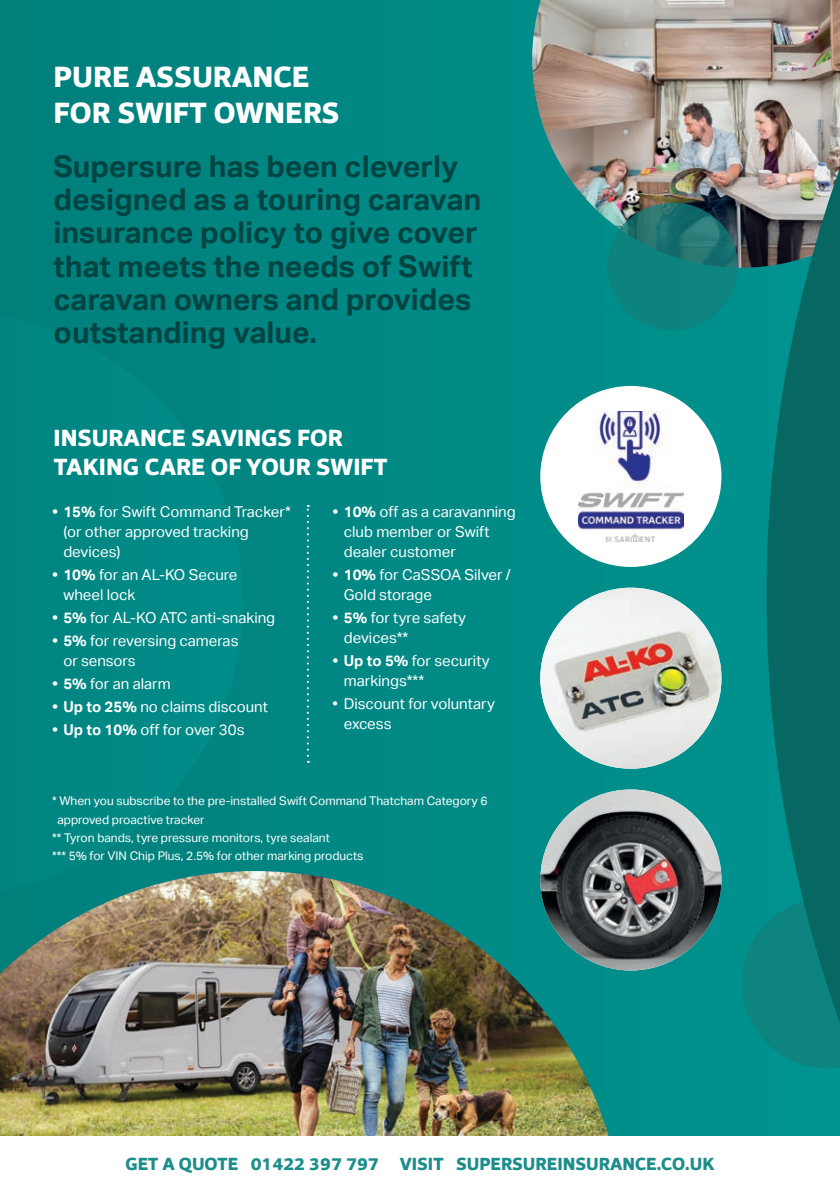
<style>
.page{position:relative;width:840px;height:1191px;background:#fff}
.page>*{position:absolute;margin:0;border:0;box-sizing:border-box;transform-origin:0 0}
.t1{font:700 30px/33px "Aktiv Grotesk";color:#024442}
.t2{font:800 30px/36px "Foro Sans";color:#fff}
.t3{font:800 24px/28.8px "Foro Sans";color:#fff}
.t4{font:800 18px "Foro Sans";color:#1b8d8a}
.t5{font:15px/20px "Aktiv Grotesk";color:#fff}
.t6{font:12px "Aktiv Grotesk";color:#fff}
.s1{font-weight:700}
</style>
<div class="page">
<div style="left:0;top:0;width:839px;height:1191px;background:#008885"></div>
<img style="left:0;top:871px;width:609px;height:265px">
<svg style="left:742px;top:925px;width:24px;height:116px"></svg>
<div style="left:0;top:1136px;width:839px;height:55px;background:#fff"></div>
<img style="left:532px;top:0;width:234px;height:268px">
<svg style="left:766px;top:0;width:73px;height:1136px;fill:#076763"></svg>
<svg style="left:607px;top:203px;width:130px;height:127px;fill:#0d837f"></svg>
<svg style="left:0;top:871px;width:243px;height:23px"></svg>
<img style="left:540px;top:789px;width:181px;height:181px;border-radius:90px">
<svg style="left:307px;top:505px;width:2px;height:258px"></svg>
<div style="left:540px;top:386px;width:181px;height:181px;background:#fff;border-radius:50%"></div>
<img style="left:578px;top:411px;width:105px;height:131px">
<img style="left:540px;top:587px;width:181px;height:181px;border-radius:90px">
<h1 class="t2" style="left:53px;top:59px;width:287px">PURE ASSURANCE<br>FOR SWIFT OWNERS</h1>
<h1 class="t1" style="left:53px;top:151px;width:429px">Supersure has been cleverly designed as a touring caravan insurance policy to give cover that meets the needs of Swift caravan owners and provides outstanding value.</h1>
<h2 class="t3" style="left:53px;top:423px;width:335px">INSURANCE SAVINGS FOR<br>TAKING CARE OF YOUR SWIFT</h2>
<p class="t5" style="left:63px;top:501px;width:229px;text-indent:-11px"><span class="s1">• 15%</span> for Swift Command Tracker* (or other approved tracking devices)</p>
<p class="t5" style="left:63px;top:564px;width:175px;text-indent:-11px"><span class="s1">• 10%</span> for an AL-KO Secure wheel lock</p>
<p class="t5" style="left:52px;top:607px;width:224px"><span class="s1">• 5%</span> for AL-KO ATC anti-snaking</p>
<p class="t5" style="left:63px;top:630px;width:177px;text-indent:-11px"><span class="s1">• 5%</span> for reversing cameras or sensors</p>
<p class="t5" style="left:52px;top:673px;width:120px"><span class="s1">• 5%</span> for an alarm</p>
<p class="t5" style="left:52px;top:696px;width:217px"><span class="s1">• Up to 25%</span> no claims discount</p>
<p class="t5" style="left:52px;top:719px;width:194px"><span class="s1">• Up to 10%</span> off for over 30s</p>
<p class="t5" style="left:343px;top:501px;width:173px;text-indent:-11px"><span class="s1">• 10%</span> off as a caravanning club member or Swift dealer customer</p>
<p class="t5" style="left:343px;top:564px;width:168px;text-indent:-11px"><span class="s1">• 10%</span> for CaSSOA Silver /<br>Gold storage</p>
<p class="t5" style="left:343px;top:607px;width:124px;text-indent:-11px"><span class="s1">• 5%</span> for tyre safety devices**</p>
<p class="t5" style="left:343px;top:650px;width:147px;text-indent:-11px"><span class="s1">• Up to 5%</span> for security markings***</p>
<p class="t5" style="left:343px;top:693px;width:152px;text-indent:-11px">• Discount for voluntary excess</p>
<p class="t6" style="left:52px;top:794px;width:437px">* When you subscribe to the pre-installed Swift Command Thatcham Category 6</p>
<p class="t6" style="left:57px;top:812px;width:149px">approved proactive tracker</p>
<p class="t6" style="left:52px;top:830px;width:279px">** Tyron bands, tyre pressure monitors, tyre sealant</p>
<p class="t6" style="left:52px;top:848px;width:313px">*** 5% for VIN Chip Plus, 2.5% for other marking products</p>
<p class="t4" style="left:125px;top:1152px;width:590px">GET A QUOTE 01422 397 797 VISIT SUPERSUREINSURANCE.CO.UK</p>
</div>
